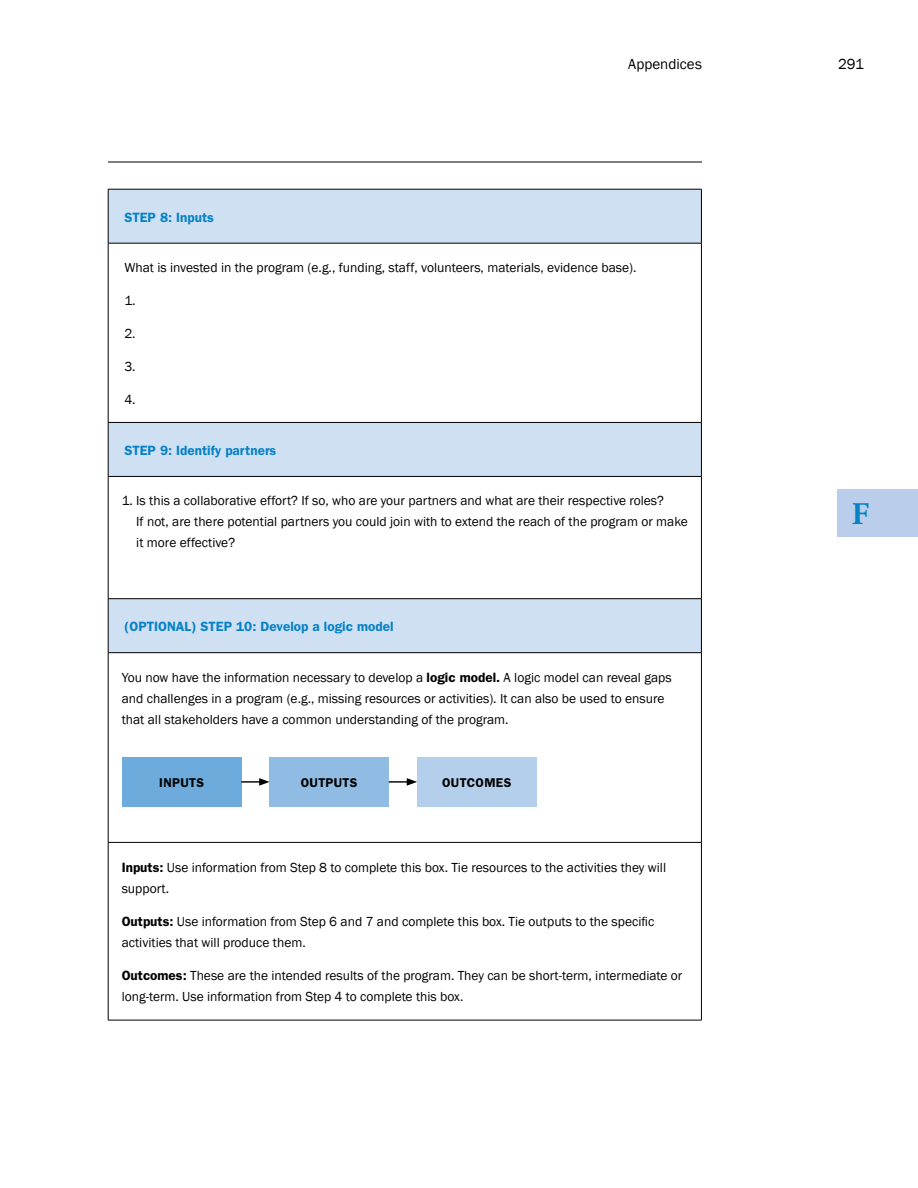
<style>
.page{position:relative;width:918px;height:1188px;background:#fff}
.page>*{position:absolute;margin:0;border:0;box-sizing:border-box;transform-origin:0 0}
.t1{font:700 31.5px "Adobe Garamond Pro";color:#0682c5}
.t2{font:15px "Franklin Gothic";color:#000}
.t3{font:13.5px/21px "Franklin Gothic";color:#000}
.t4{font:600 13.5px "Franklin Gothic";color:#0682c5}
.t5{font:600 12.75px "Franklin Gothic";letter-spacing:.025em;color:#000}
.s1{font-weight:600}
</style>
<div class="page">
<hr style="left:108px;top:162px;width:594px;height:1px;background:#000">
<div style="left:837px;top:489px;width:81px;height:47px;background:#baceeb"></div>
<svg style="left:109px;top:190px;width:592px;height:462px"></svg>
<hr style="left:108px;top:189px;width:594px;height:1px;background:#000">
<hr style="left:108px;top:189px;width:1px;height:54px;background:#000">
<hr style="left:701px;top:189px;width:1px;height:54px;background:#000">
<hr style="left:108px;top:243px;width:594px;height:1px;background:#000">
<hr style="left:108px;top:243px;width:1px;height:179px;background:#000">
<hr style="left:701px;top:243px;width:1px;height:179px;background:#000">
<hr style="left:108px;top:477px;width:1px;height:122px;background:#000">
<hr style="left:701px;top:477px;width:1px;height:122px;background:#000">
<hr style="left:108px;top:653px;width:1px;height:189px;background:#000">
<hr style="left:701px;top:653px;width:1px;height:189px;background:#000">
<hr style="left:108px;top:842px;width:594px;height:1px;background:#000">
<hr style="left:108px;top:843px;width:1px;height:177px;background:#000">
<hr style="left:701px;top:843px;width:1px;height:177px;background:#000">
<hr style="left:108px;top:1020px;width:594px;height:1px;background:#000">
<hr style="left:108px;top:422px;width:594px;height:1px;background:#000">
<hr style="left:108px;top:423px;width:1px;height:53px;background:#000">
<hr style="left:701px;top:423px;width:1px;height:53px;background:#000">
<hr style="left:108px;top:476px;width:594px;height:1px;background:#000">
<hr style="left:108px;top:598px;width:594px;height:1px;background:#000">
<hr style="left:108px;top:599px;width:1px;height:54px;background:#000">
<hr style="left:701px;top:599px;width:1px;height:54px;background:#000">
<hr style="left:108px;top:652px;width:594px;height:1px;background:#000">
<div style="left:122px;top:757px;width:119px;height:50px;background:#6dabdd"></div>
<div style="left:270px;top:757px;width:119px;height:50px;background:#90bce4"></div>
<div style="left:417px;top:757px;width:119px;height:50px;background:#b4cfec"></div>
<hr style="left:241px;top:781px;width:21px;height:2px;background:#000">
<svg style="left:259px;top:778px;width:11px;height:8px"></svg>
<hr style="left:389px;top:781px;width:20px;height:2px;background:#000">
<svg style="left:407px;top:778px;width:10px;height:8px"></svg>
<p class="t2" style="left:628px;top:54px;width:75px">Appendices</p>
<p class="t2" style="left:838px;top:54px;width:27px">291</p>
<p class="t4" style="left:124px;top:209px;width:91px">STEP 8: Inputs</p>
<p class="t3" style="left:124px;top:257px;width:514px">What is invested in the program (e.g., funding, staff, volunteers, materials, evidence base).</p>
<p class="t3" style="left:124px;top:290px;width:13px">1.</p>
<p class="t3" style="left:124px;top:323px;width:13px">2.</p>
<p class="t3" style="left:124px;top:356px;width:13px">3.</p>
<p class="t3" style="left:124px;top:389px;width:13px">4.</p>
<p class="t4" style="left:124px;top:442px;width:153px">STEP 9: Identify partners</p>
<p class="t3" style="left:136px;top:490px;width:553px;text-indent:-15px">1. Is this a collaborative effort? If so, who are your partners and what are their respective roles?<br>If not, are there potential partners you could join with to extend the reach of the program or make it more effective?</p>
<p class="t4" style="left:124px;top:619px;width:271px">(OPTIONAL) STEP 10: Develop a logic model</p>
<p class="t3" style="left:122px;top:668px;width:551px">You now have the information necessary to develop a <span class="s1">logic model.</span> A logic model can reveal gaps and challenges in a program (e.g., missing resources or activities). It can also be used to ensure that all stakeholders have a common understanding of the program.</p>
<p class="t5" style="left:159px;top:775px;width:46px">INPUTS</p>
<p class="t5" style="left:301px;top:775px;width:58px">OUTPUTS</p>
<p class="t5" style="left:442px;top:775px;width:71px">OUTCOMES</p>
<p class="t3" style="left:122px;top:857px;width:546px"><span class="s1">Inputs:</span> Use information from Step 8 to complete this box. Tie resources to the activities they will support.</p>
<p class="t3" style="left:122px;top:911px;width:534px"><span class="s1">Outputs:</span> Use information from Step 6 and 7 and complete this box. Tie outputs to the specific activities that will produce them.</p>
<p class="t3" style="left:122px;top:965px;width:562px"><span class="s1">Outcomes:</span> These are the intended results of the program. They can be short-term, intermediate or long-term. Use information from Step 4 to complete this box.</p>
<h1 class="t1" style="left:852px;top:496px;width:19px">F</h1>
</div>
